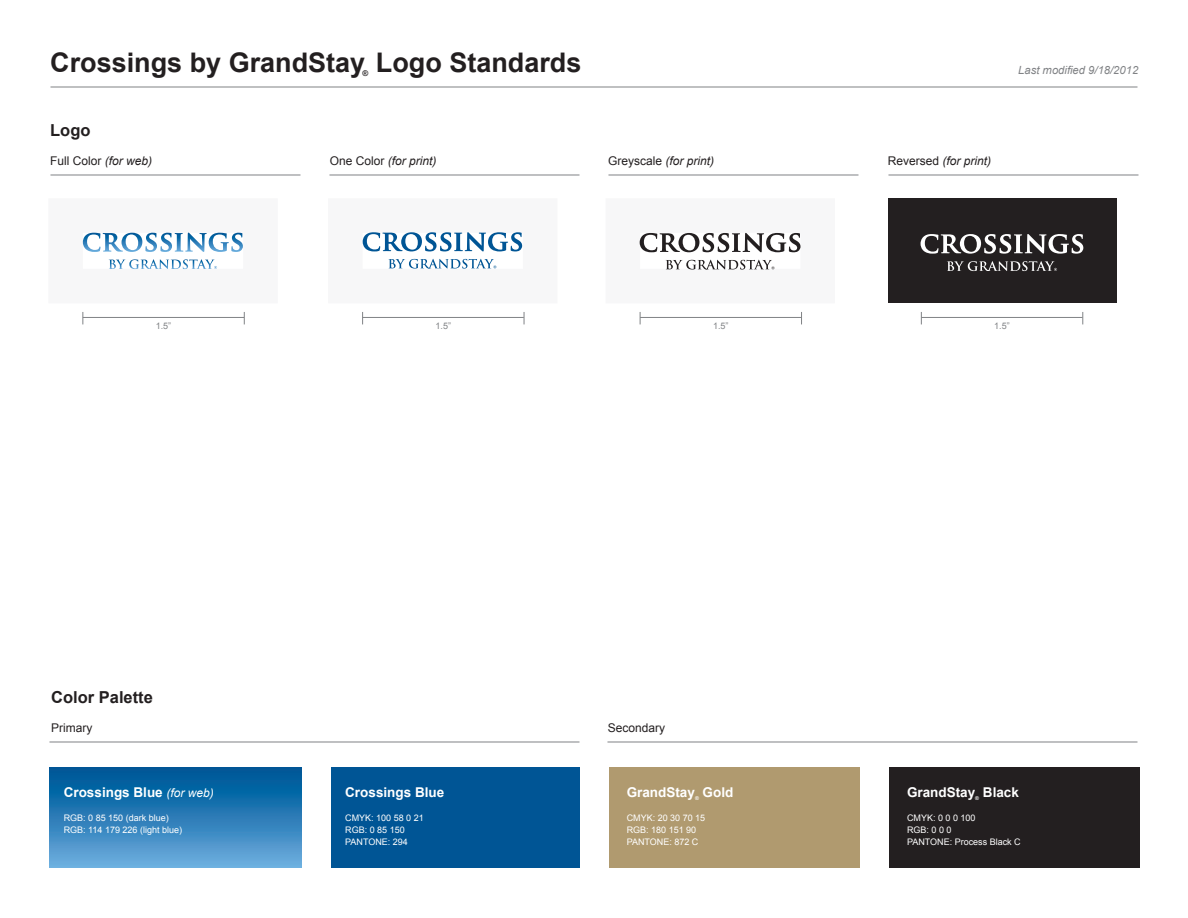
<style>
.page{position:relative;width:1188px;height:918px;background:#fff}
.page>*{position:absolute;margin:0;border:0;box-sizing:border-box;transform-origin:0 0}
.t1{font:700 27px "Arial";color:#231f20}
.t2{font:700 16.5px "Arial";color:#231f20}
.t3{font:700 13.5px "Arial";color:#fff}
.t4{font:italic 12px "Arial";color:#231f20}
.t5{font:12px "Arial";color:#231f20}
.t6{font:italic 11.25px "Arial";color:#808285}
.t7{font:9px/12px "Arial";color:#fff}
.t8{font:9px "Arial";color:#808285}
.t9{font:700 7.8px "Arial";color:#231f20}
.t10{font:700 5.25px "Arial";color:#fff}
.s1{font-style:italic}
.s2{font-style:normal}
.s3{font-weight:400;font-style:italic;font-size:12px}
</style>
<div class="page">
<hr style="left:50px;top:87px;width:1088px;height:1px;background:#808285">
<div style="left:331px;top:767px;width:248px;height:101px;background:#005595"></div>
<div style="left:609px;top:767px;width:250px;height:101px;background:#b09a6f"></div>
<div style="left:49px;top:767px;width:252px;height:101px;background:linear-gradient(to bottom,#005193,#6cadde)"></div>
<div style="left:889px;top:767px;width:251px;height:101px;background:#231f20"></div>
<hr style="left:607px;top:742px;width:530px;height:1px;background:#808285">
<hr style="left:49px;top:742px;width:530px;height:1px;background:#808285">
<hr style="left:83px;top:317px;width:161px;height:1px;background:#808285">
<svg style="left:244px;top:312px;width:1px;height:12px"></svg>
<hr style="left:888px;top:175px;width:251px;height:1px;background:#808285">
<hr style="left:608px;top:175px;width:250px;height:1px;background:#808285">
<hr style="left:329px;top:175px;width:251px;height:1px;background:#808285">
<hr style="left:50px;top:175px;width:251px;height:1px;background:#808285">
<hr style="left:363px;top:317px;width:161px;height:1px;background:#808285">
<svg style="left:362px;top:312px;width:1px;height:12px"></svg>
<svg style="left:524px;top:312px;width:1px;height:12px"></svg>
<hr style="left:640px;top:317px;width:161px;height:1px;background:#808285">
<svg style="left:801px;top:312px;width:1px;height:12px"></svg>
<div style="left:888px;top:198px;width:229px;height:105px;background:#231f20"></div>
<hr style="left:921px;top:317px;width:162px;height:1px;background:#808285">
<svg style="left:1083px;top:312px;width:1px;height:12px"></svg>
<svg style="left:83px;top:233px;width:146px;height:19px"></svg>
<svg style="left:141px;top:259px;width:66px;height:10px"></svg>
<svg style="left:363px;top:232px;width:159px;height:19px"></svg>
<svg style="left:388px;top:259px;width:108px;height:10px"></svg>
<svg style="left:640px;top:233px;width:161px;height:19px"></svg>
<svg style="left:666px;top:260px;width:109px;height:10px"></svg>
<svg style="left:921px;top:234px;width:162px;height:20px"></svg>
<svg style="left:947px;top:261px;width:110px;height:10px"></svg>
<h1 class="t1" style="left:50px;top:44px;width:533px">Crossings by GrandStay Logo Standards</h1>
<p class="t9" style="left:363px;top:69px;width:7px">®</p>
<p class="t6" style="left:1018px;top:63px;width:122px">Last modified 9/18/2012</p>
<h2 class="t2" style="left:50px;top:119px;width:42px">Logo</h2>
<h3 class="t5" style="left:50px;top:153px;width:104px">Full Color <span class="s1">(for web)</span></h3>
<h3 class="t4" style="left:330px;top:153px;width:108px"><span class="s2">One Color</span> (for print)</h3>
<h3 class="t4" style="left:608px;top:153px;width:108px"><span class="s2">Greyscale</span> (for print)</h3>
<h3 class="t4" style="left:888px;top:153px;width:105px"><span class="s2">Reversed</span> (for print)</h3>
<p class="t8" style="left:156px;top:320px;width:17px">1.5”</p>
<p class="t8" style="left:436px;top:320px;width:17px">1.5”</p>
<p class="t8" style="left:713px;top:320px;width:17px">1.5”</p>
<p class="t8" style="left:994px;top:320px;width:17px">1.5”</p>
<h2 class="t2" style="left:51px;top:686px;width:103px">Color Palette</h2>
<h3 class="t5" style="left:51px;top:720px;width:43px">Primary</h3>
<h3 class="t5" style="left:608px;top:720px;width:59px">Secondary</h3>
<h3 class="t3" style="left:64px;top:783px;width:152px">Crossings Blue <span class="s3">(for web)</span></h3>
<p class="t7" style="left:64px;top:812px;width:120px">RGB: 0 85 150 (dark blue)<br>RGB: 114 179 226 (light blue)</p>
<h3 class="t3" style="left:345px;top:783px;width:101px">Crossings Blue</h3>
<p class="t7" style="left:345px;top:812px;width:80px">CMYK: 100 58 0 21<br>RGB: 0 85 150<br>PANTONE: 294</p>
<h3 class="t3" style="left:703px;top:783px;width:32px">Gold</h3>
<p class="t7" style="left:627px;top:812px;width:80px">CMYK: 20 30 70 15<br>RGB: 180 151 90<br>PANTONE: 872 C</p>
<h3 class="t3" style="left:627px;top:783px;width:70px">GrandStay</h3>
<p class="t10" style="left:695px;top:795px;width:5px">®</p>
<h3 class="t3" style="left:907px;top:783px;width:70px">GrandStay</h3>
<p class="t10" style="left:975px;top:795px;width:5px">®</p>
<h3 class="t3" style="left:983px;top:783px;width:38px">Black</h3>
<p class="t7" style="left:907px;top:812px;width:115px">CMYK: 0 0 0 100<br>RGB: 0 0 0<br>PANTONE: Process Black C</p>
</div>
